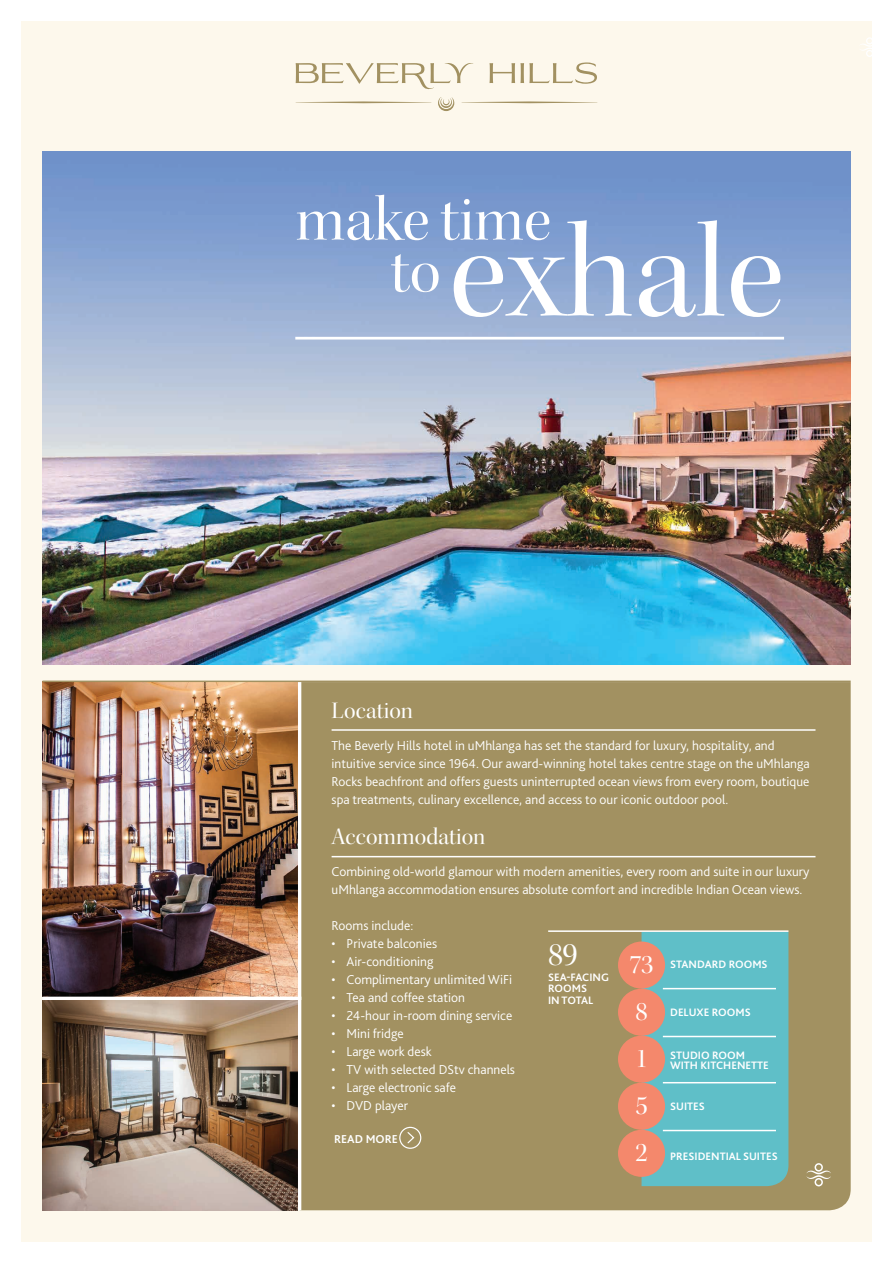
<style>
.page{position:relative;width:893px;height:1263px;background:#fff}
.page>*{position:absolute;margin:0;border:0;box-sizing:border-box;transform-origin:0 0}
.t1{font:136.65px "Kepler Std Disp";letter-spacing:.005em;color:#fff}
.t2{font:64.5px "Kepler Std Disp";color:#fff}
.t3{font:33px "Kepler Std Disp";color:#fff}
.t4{font:27px/47.1px "Kepler Std Disp";color:#fff}
.t5{font:24px "Kepler Std Disp";color:#fff}
.t6{font:300 13.5px/18px "Bliss 2";color:#fff}
.t7{font:700 12px "Bliss 2";color:#fff}
.t8{font:700 11.25px/11.2px "Bliss 2";color:#fff}
</style>
<div class="page">
<div style="left:21px;top:22px;width:851px;height:1220px;background:#fdf8ec"></div>
<svg style="left:489px;top:62px;width:108px;height:22px"></svg>
<svg style="left:296px;top:63px;width:177px;height:27px"></svg>
<svg style="left:438px;top:97px;width:16px;height:14px"></svg>
<svg style="left:462px;top:101px;width:135px;height:2px"></svg>
<svg style="left:296px;top:101px;width:135px;height:2px"></svg>
<div style="left:301px;top:682px;width:550px;height:528px;background:#a29161"></div>
<div style="left:641px;top:932px;width:147px;height:254px;background:#5fbfc8"></div>
<img style="left:43px;top:682px;width:255px;height:315px">
<svg style="left:806px;top:1163px;width:25px;height:23px"></svg>
<img style="left:43px;top:1000px;width:255px;height:210px">
<svg style="left:861px;top:37px;width:11px;height:20px"></svg>
<hr style="left:332px;top:729px;width:483px;height:2px;background:#fff">
<hr style="left:332px;top:856px;width:483px;height:1px;background:#fff">
<hr style="left:548px;top:930px;width:240px;height:2px;background:#fff">
<img style="left:43px;top:151px;width:807px;height:513px">
<hr style="left:295px;top:337px;width:489px;height:3px;background:#fff">
<hr style="left:298px;top:681px;width:3px;height:529px;background:#fff">
<hr style="left:43px;top:997px;width:258px;height:3px;background:#fff">
<div style="left:618px;top:989px;width:47px;height:47px;background:#f4886c;border-radius:50%"></div>
<div style="left:618px;top:941px;width:47px;height:48px;background:#f4886c;border-radius:50%"></div>
<div style="left:618px;top:1036px;width:47px;height:47px;background:#f4886c;border-radius:50%"></div>
<div style="left:618px;top:1083px;width:47px;height:47px;background:#f4886c;border-radius:50%"></div>
<div style="left:618px;top:1130px;width:47px;height:47px;background:#f4886c;border-radius:50%"></div>
<div style="left:399px;top:1127px;width:22px;height:22px;border:1px solid #fff;border-radius:50%"></div>
<svg style="left:406px;top:1131px;width:9px;height:13px"></svg>
<hr style="left:663px;top:988px;width:113px;height:1px;background:#fff">
<hr style="left:663px;top:1036px;width:113px;height:1px;background:#fff">
<hr style="left:663px;top:1082px;width:113px;height:1px;background:#fff">
<hr style="left:663px;top:1130px;width:113px;height:1px;background:#fff">
<hr style="left:43px;top:680px;width:808px;height:2px;background:#a29161">
<h2 class="t2" style="left:295px;top:183px;width:257px">make time</h2>
<h1 class="t1" style="left:390px;top:196px;width:395px"><sup>to</sup> exhale</h1>
<h3 class="t5" style="left:332px;top:697px;width:83px">Location</h3>
<p class="t6" style="left:332px;top:736px;width:480px">The Beverly Hills hotel in uMhlanga has set the standard for luxury, hospitality, and intuitive service since 1964. Our award-winning hotel takes centre stage on the uMhlanga Rocks beachfront and offers guests uninterrupted ocean views from every room, boutique spa treatments, culinary excellence, and access to our iconic outdoor pool.</p>
<h3 class="t5" style="left:332px;top:823px;width:155px">Accommodation</h3>
<p class="t6" style="left:332px;top:862px;width:479px">Combining old-world glamour with modern amenities, every room and suite in our luxury uMhlanga accommodation ensures absolute comfort and incredible Indian Ocean views.</p>
<p class="t6" style="left:332px;top:916px;width:83px">Rooms include:</p>
<p class="t6" style="left:332px;top:934px;width:107px">• Private balconies</p>
<p class="t6" style="left:332px;top:952px;width:103px">• Air-conditioning</p>
<p class="t6" style="left:332px;top:970px;width:182px">• Complimentary unlimited WiFi</p>
<p class="t6" style="left:332px;top:988px;width:135px">• Tea and coffee station</p>
<p class="t6" style="left:332px;top:1006px;width:182px">• 24-hour in-room dining service</p>
<p class="t6" style="left:332px;top:1024px;width:74px">• Mini fridge</p>
<p class="t6" style="left:332px;top:1042px;width:102px">• Large work desk</p>
<p class="t6" style="left:332px;top:1060px;width:185px">• TV with selected DStv channels</p>
<p class="t6" style="left:332px;top:1078px;width:126px">• Large electronic safe</p>
<p class="t6" style="left:332px;top:1096px;width:78px">• DVD player</p>
<h3 class="t3" style="left:548px;top:936px;width:31px">89</h3>
<h3 class="t4" style="left:630px;top:941px;width:25px">73</h3>
<p class="t8" style="left:670px;top:958px;width:99px">STANDARD ROOMS</p>
<p class="t8" style="left:548px;top:971px;width:62px">SEA-FACING<br>ROOMS<br>IN TOTAL</p>
<h3 class="t4" style="left:635px;top:988px;width:14px">8</h3>
<p class="t8" style="left:670px;top:1007px;width:82px">DELUXE ROOMS</p>
<h3 class="t4" style="left:635px;top:1035px;width:14px">1<br>5</h3>
<p class="t8" style="left:670px;top:1049px;width:100px;line-height:10.5px">STUDIO ROOM<br>WITH KITCHENETTE</p>
<p class="t8" style="left:670px;top:1101px;width:36px">SUITES</p>
<p class="t7" style="left:334px;top:1131px;width:65px">READ MORE</p>
<h3 class="t4" style="left:635px;top:1129px;width:14px">2</h3>
<p class="t8" style="left:670px;top:1150px;width:109px">PRESIDENTIAL SUITES</p>
</div>
